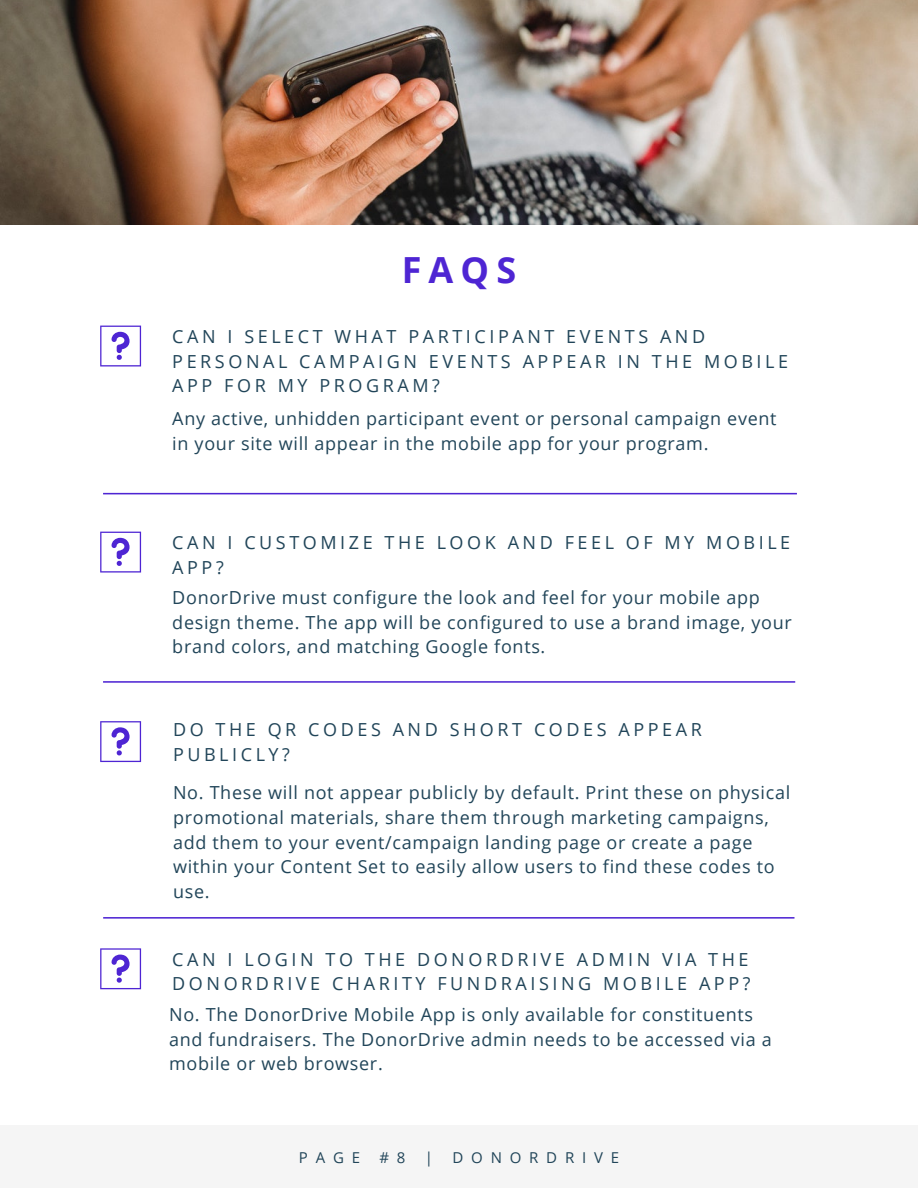
<style>
.page{position:relative;width:918px;height:1188px;background:#fff}
.page>*{position:absolute;margin:0;border:0;box-sizing:border-box;transform-origin:0 0}
.t1{font:700 36px "Open Sans";color:#4e25d3}
.t2{font:18px/24.8px "Open Sans";letter-spacing:.04em;color:#214559}
.t3{font:18px/24.8px "Open Sans";letter-spacing:.2em;color:#214559}
.t4{font:15px "Open Sans";letter-spacing:.52em;color:#214559}
</style>
<div class="page">
<svg style="left:103px;top:493px;width:694px;height:1px"></svg>
<svg style="left:103px;top:681px;width:692px;height:2px"></svg>
<svg style="left:103px;top:917px;width:691px;height:2px"></svg>
<div style="left:0;top:1125px;width:918px;height:63px;background:#f5f5f5"></div>
<img style="left:0;top:0;width:918px;height:225px">
<svg style="left:100px;top:326px;width:41px;height:40px"></svg>
<svg style="left:100px;top:532px;width:41px;height:41px"></svg>
<svg style="left:100px;top:721px;width:41px;height:41px"></svg>
<svg style="left:100px;top:948px;width:41px;height:41px"></svg>
<p class="t1" style="left:402px;top:244px;width:116px">FAQS</p>
<p class="t3" style="left:172px;top:324px;width:617px">CAN I SELECT WHAT PARTICIPANT EVENTS AND<br>PERSONAL CAMPAIGN EVENTS APPEAR IN THE MOBILE<br>APP FOR MY PROGRAM?</p>
<p class="t2" style="left:172px;top:406px;width:606px">Any active, unhidden participant event or personal campaign event in your site will appear in the mobile app for your program.</p>
<p class="t3" style="left:172px;top:530px;width:620px">CAN I CUSTOMIZE THE LOOK AND FEEL OF MY MOBILE<br>APP?</p>
<p class="t2" style="left:172px;top:585px;width:621px">DonorDrive must configure the look and feel for your mobile app design theme. The app will be configured to use a brand image, your brand colors, and matching Google fonts.</p>
<p class="t3" style="left:173px;top:717px;width:530px">DO THE QR CODES AND SHORT CODES APPEAR<br>PUBLICLY?</p>
<p class="t2" style="left:173px;top:780px;width:619px">No. These will not appear publicly by default. Print these on physical promotional materials, share them through marketing campaigns, add them to your event/campaign landing page or create a page within your Content Set to easily allow users to find these codes to use.</p>
<p class="t3" style="left:172px;top:946px;width:580px">CAN I LOGIN TO THE DONORDRIVE ADMIN VIA THE<br>DONORDRIVE CHARITY FUNDRAISING MOBILE APP?</p>
<p class="t2" style="left:169px;top:1001px;width:604px">No. The DonorDrive Mobile App is only available for constituents and fundraisers. The DonorDrive admin needs to be accessed via a mobile or web browser.</p>
<p class="t4" style="left:299px;top:1147px;width:63px">PAGE</p>
<p class="t4" style="left:379px;top:1147px;width:28px"># 8</p>
<p class="t4" style="left:425px;top:1147px;width:10px">|</p>
<p class="t4" style="left:453px;top:1147px;width:168px">DONORDRIVE</p>
</div>
